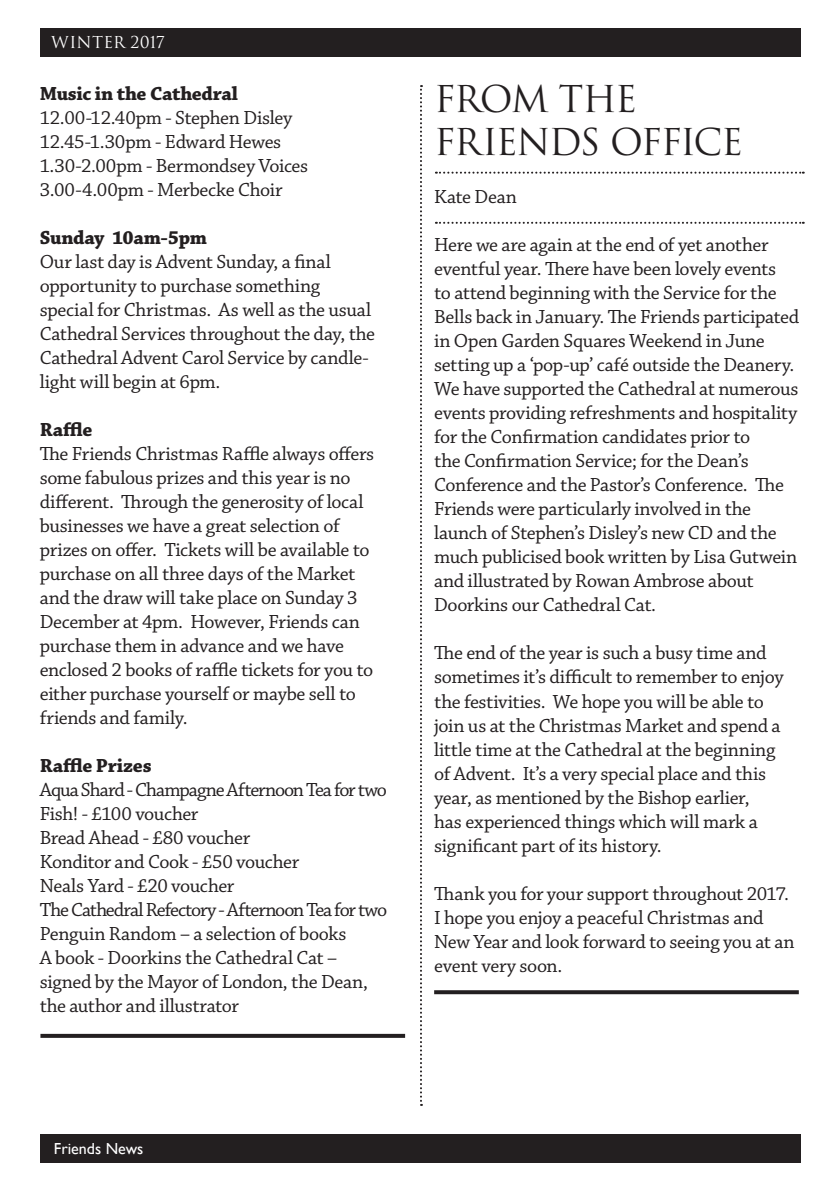
<style>
.page{position:relative;width:840px;height:1191px;background:#fff}
.page>*{position:absolute;margin:0;border:0;box-sizing:border-box;transform-origin:0 0}
.t1{font:36px/43.2px "Trajan Pro 3";letter-spacing:-.045em;color:#231f20}
.t2{font:20px/24px "Chaparral Pro";letter-spacing:-.02em;color:#231f20}
.t3{font:20px "Chaparral Pro";letter-spacing:-.05em;color:#231f20}
.t4{font:700 20px "Chaparral Pro";letter-spacing:-.015em;color:#231f20}
.t5{font:16px "Gill Sans";color:#fff}
.t6{font:16px "Trajan Pro 3";letter-spacing:.015em;color:#fff}
</style>
<div class="page">
<div style="left:40px;top:1134px;width:760px;height:28px;background:#231f20"></div>
<svg style="left:420px;top:85px;width:2px;height:1021px"></svg>
<div style="left:40px;top:28px;width:759px;height:29px;background:#231f20"></div>
<svg style="left:40px;top:1033px;width:365px;height:4px"></svg>
<svg style="left:434px;top:990px;width:364px;height:4px"></svg>
<svg style="left:435px;top:172px;width:368px;height:2px"></svg>
<svg style="left:435px;top:222px;width:368px;height:2px"></svg>
<p class="t6" style="left:51px;top:31px;width:115px">WINTER 2017</p>
<p class="t4" style="left:40px;top:82px;width:200px">Music in the Cathedral</p>
<p class="t2" style="left:40px;top:106px;width:254px">12.00-12.40pm - Stephen Disley</p>
<p class="t2" style="left:40px;top:130px;width:243px">12.45-1.30pm - Edward Hewes</p>
<p class="t2" style="left:40px;top:154px;width:270px">1.30-2.00pm - Bermondsey Voices</p>
<p class="t2" style="left:40px;top:178px;width:244px">3.00-4.00pm - Merbecke Choir</p>
<p class="t4" style="left:40px;top:226px;width:169px">Sunday 10am-5pm</p>
<p class="t2" style="left:40px;top:250px;width:337px">Our last day is Advent Sunday, a final opportunity to purchase something special for Christmas. As well as the usual Cathedral Services throughout the day, the Cathedral Advent Carol Service by candle&shy;light will begin at 6pm.</p>
<p class="t4" style="left:40px;top:418px;width:54px">Raffle</p>
<p class="t2" style="left:40px;top:442px;width:336px">The Friends Christmas Raffle always offers some fabulous prizes and this year is no different. Through the generosity of local businesses we have a great selection of prizes on offer. Tickets will be available to purchase on all three days of the Market and the draw will take place on Sunday 3<br>December at 4pm. However, Friends can purchase them in advance and we have enclosed 2 books of raffle tickets for you to either purchase yourself or maybe sell to friends and family.</p>
<p class="t4" style="left:40px;top:754px;width:113px">Raffle Prizes</p>
<p class="t3" style="left:40px;top:778px;width:348px">Aqua Shard - Champagne Afternoon Tea for two</p>
<p class="t2" style="left:40px;top:802px;width:160px">Fish! - £100 voucher</p>
<p class="t2" style="left:40px;top:826px;width:212px">Bread Ahead - £80 voucher</p>
<p class="t2" style="left:40px;top:850px;width:261px">Konditor and Cook - £50 voucher</p>
<p class="t2" style="left:40px;top:874px;width:196px">Neals Yard - £20 voucher</p>
<p class="t3" style="left:40px;top:898px;width:349px">The Cathedral Refectory - Afternoon Tea for two</p>
<p class="t2" style="left:40px;top:922px;width:308px">Penguin Random – a selection of books</p>
<p class="t2" style="left:40px;top:946px;width:329px">A book - Doorkins the Cathedral Cat – signed by the Mayor of London, the Dean, the author and illustrator</p>
<p class="t1" style="left:434px;top:79px;width:310px">FROM THE<br>FRIENDS OFFICE</p>
<p class="t2" style="left:434px;top:186px;width:84px">Kate Dean</p>
<p class="t2" style="left:434px;top:234px;width:366px">Here we are again at the end of yet another eventful year. There have been lovely events<br>to attend beginning with the Service for the Bells back in January. The Friends participated in Open Garden Squares Weekend in June setting up a ‘pop-up’ café outside the Deanery.<br>We have supported the Cathedral at numerous events providing refreshments and hospitality for the Confirmation candidates prior to<br>the Confirmation Service; for the Dean’s Conference and the Pastor’s Conference. The Friends were particularly involved in the launch of Stephen’s Disley’s new CD and the much publicised book written by Lisa Gutwein and illustrated by Rowan Ambrose about Doorkins our Cathedral Cat.</p>
<p class="t2" style="left:434px;top:642px;width:351px">The end of the year is such a busy time and sometimes it’s difficult to remember to enjoy the festivities. We hope you will be able to join us at the Christmas Market and spend a little time at the Cathedral at the beginning of Advent. It’s a very special place and this year, as mentioned by the Bishop earlier,<br>has experienced things which will mark a significant part of its history.</p>
<p class="t2" style="left:434px;top:882px;width:362px">Thank you for your support throughout 2017.<br>I hope you enjoy a peaceful Christmas and New Year and look forward to seeing you at an event very soon.</p>
<p class="t5" style="left:54px;top:1138px;width:91px">Friends News</p>
</div>
